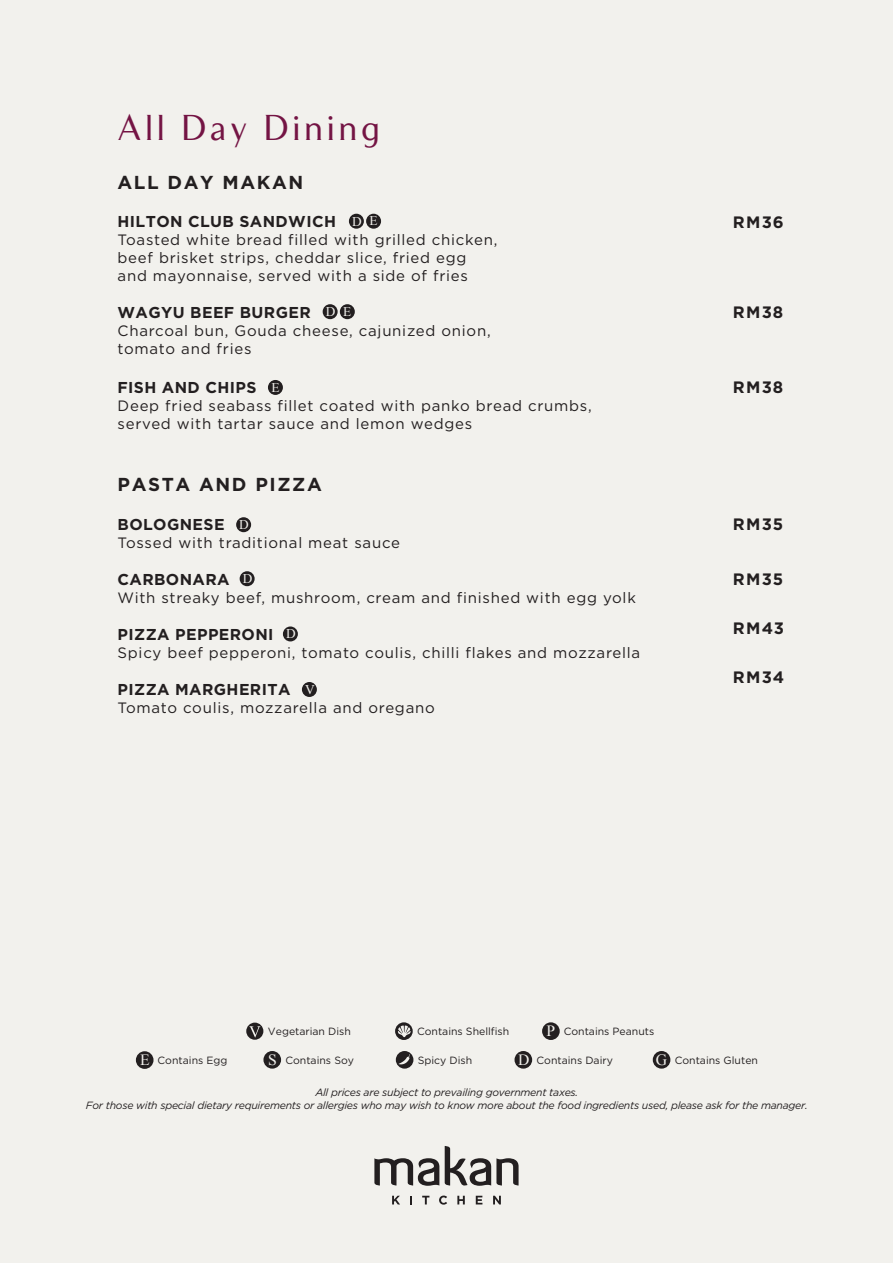
<style>
.page{position:relative;width:893px;height:1263px;background:#f2f1ed}
.page>*{position:absolute;margin:0;border:0;box-sizing:border-box;transform-origin:0 0}
.t1{font:36px "Clarice";letter-spacing:.1em;color:#741444}
.t2{font:700 18.75px "Gotham";letter-spacing:.085em;color:#231f20}
.t3{font:700 16.5px "Gotham";letter-spacing:.085em;color:#231f20}
.t4{font:700 15.75px "Gotham";letter-spacing:.025em;color:#231f20}
.t5{font:15px/18px "Gotham";letter-spacing:.05em;color:#231f20}
.t6{font:13.35px "Times New Roman";color:#f2f1ed}
.t7{font:italic 10.5px/12.6px "Gotham";letter-spacing:-.025em;color:#231f20;text-align:center}
.t8{font:10.5px "Gotham";color:#231f20}
.s1{font-family:"Times New Roman";font-size:15.6px;color:#f2f1ed}
</style>
<div class="page">
<div style="left:349px;top:214px;width:15px;height:15px;background:#231f20;border-radius:50%"></div>
<div style="left:366px;top:214px;width:15px;height:15px;background:#231f20;border-radius:50%"></div>
<div style="left:323px;top:304px;width:15px;height:15px;background:#231f20;border-radius:50%"></div>
<div style="left:236px;top:517px;width:15px;height:15px;background:#231f20;border-radius:50%"></div>
<div style="left:240px;top:571px;width:15px;height:15px;background:#231f20;border-radius:50%"></div>
<div style="left:283px;top:626px;width:15px;height:15px;background:#231f20;border-radius:50%"></div>
<div style="left:302px;top:682px;width:15px;height:15px;background:#231f20;border-radius:50%"></div>
<div style="left:340px;top:304px;width:15px;height:15px;background:#231f20;border-radius:50%"></div>
<div style="left:268px;top:380px;width:15px;height:15px;background:#231f20;border-radius:50%"></div>
<svg style="left:374px;top:1158px;width:65px;height:28px;background:#908e8c"></svg>
<svg style="left:445px;top:1146px;width:74px;height:40px;background:#a8a6a4"></svg>
<svg style="left:392px;top:1196px;width:8px;height:8px"></svg>
<svg style="left:410px;top:1196px;width:2px;height:8px"></svg>
<svg style="left:422px;top:1196px;width:7px;height:8px"></svg>
<svg style="left:439px;top:1195px;width:8px;height:9px"></svg>
<svg style="left:457px;top:1196px;width:8px;height:8px"></svg>
<svg style="left:476px;top:1196px;width:6px;height:8px"></svg>
<svg style="left:493px;top:1196px;width:8px;height:8px"></svg>
<div style="left:136px;top:1051px;width:18px;height:18px;background:#231f20;border-radius:50%"></div>
<div style="left:263px;top:1051px;width:18px;height:18px;background:#231f20;border-radius:50%"></div>
<svg style="left:396px;top:1051px;width:17px;height:18px"></svg>
<div style="left:514px;top:1051px;width:18px;height:18px;background:#231f20;border-radius:50%"></div>
<div style="left:653px;top:1051px;width:17px;height:18px;background:#231f20;border-radius:50%"></div>
<div style="left:542px;top:1022px;width:18px;height:18px;background:#231f20;border-radius:50%"></div>
<svg style="left:395px;top:1022px;width:18px;height:18px"></svg>
<svg style="left:246px;top:1022px;width:17px;height:18px"></svg>
<h1 class="t1" style="left:118px;top:107px;width:264px">All Day Dining</h1>
<p class="t2" style="left:118px;top:171px;width:187px">ALL DAY MAKAN</p>
<p class="t4" style="left:118px;top:213px;width:220px">HILTON CLUB SANDWICH</p>
<p class="t5" style="left:118px;top:231px;width:381px">Toasted white bread filled with grilled chicken, beef brisket strips, cheddar slice, fried egg and mayonnaise, served with a side of fries</p>
<p class="t4" style="left:118px;top:304px;width:195px">WAGYU BEEF BURGER</p>
<p class="t5" style="left:118px;top:322px;width:375px">Charcoal bun, Gouda cheese, cajunized onion, tomato and fries</p>
<p class="t4" style="left:118px;top:378px;width:140px">FISH AND CHIPS</p>
<p class="t5" style="left:118px;top:396px;width:476px">Deep fried seabass fillet coated with panko bread crumbs, served with tartar sauce and lemon wedges</p>
<p class="t6" style="left:352px;top:212px;width:27px">D E</p>
<p class="t3" style="left:733px;top:212px;width:53px">RM36</p>
<p class="t3" style="left:733px;top:303px;width:52px">RM38</p>
<p class="t6" style="left:343px;top:302px;width:10px">E</p>
<p class="t6" style="left:326px;top:303px;width:11px">D</p>
<p class="t3" style="left:733px;top:378px;width:52px">RM38</p>
<p class="t6" style="left:271px;top:378px;width:10px">E</p>
<p class="t2" style="left:118px;top:474px;width:206px">PASTA AND PIZZA</p>
<p class="t4" style="left:118px;top:515px;width:109px">BOLOGNESE</p>
<p class="t5" style="left:118px;top:533px;width:284px">Tossed with traditional meat sauce</p>
<p class="t4" style="left:118px;top:570px;width:114px">CARBONARA</p>
<p class="t5" style="left:118px;top:588px;width:520px">With streaky beef, mushroom, cream and finished with egg yolk</p>
<p class="t4" style="left:118px;top:625px;width:157px">PIZZA PEPPERONI</p>
<p class="t5" style="left:118px;top:643px;width:524px">Spicy beef pepperoni, tomato coulis, chilli flakes and mozzarella</p>
<p class="t4" style="left:118px;top:680px;width:174px">PIZZA MARGHERITA</p>
<p class="t5" style="left:118px;top:698px;width:319px">Tomato coulis, mozzarella and oregano</p>
<p class="t6" style="left:239px;top:516px;width:11px">D</p>
<p class="t6" style="left:243px;top:570px;width:11px">D</p>
<p class="t6" style="left:286px;top:625px;width:11px">D</p>
<p class="t6" style="left:305px;top:680px;width:11px">V</p>
<p class="t3" style="left:733px;top:514px;width:52px">RM35</p>
<p class="t3" style="left:733px;top:569px;width:52px">RM35</p>
<p class="t3" style="left:733px;top:619px;width:53px">RM43</p>
<p class="t3" style="left:733px;top:668px;width:53px">RM34</p>
<p class="t8" style="left:268px;top:1025px;width:84px">Vegetarian Dish</p>
<p class="t8" style="left:417px;top:1025px;width:94px">Contains Shellfish</p>
<p class="t8" style="left:547px;top:1025px;width:109px"><span class="s1">P</span> Contains Peanuts</p>
<p class="t8" style="left:140px;top:1054px;width:89px"><span class="s1">E</span> Contains Egg</p>
<p class="t8" style="left:268px;top:1054px;width:87px"><span class="s1">S</span> Contains Soy</p>
<p class="t8" style="left:418px;top:1054px;width:56px">Spicy Dish</p>
<p class="t8" style="left:518px;top:1054px;width:96px"><span class="s1">D</span> Contains Dairy</p>
<p class="t8" style="left:656px;top:1054px;width:104px"><span class="s1">G</span> Contains Gluten</p>
<p class="t7" style="left:86px;top:1086px;width:723px">All prices are subject to prevailing government taxes.<br>For those with special dietary requirements or allergies who may wish to know more about the food ingredients used, please ask for the manager.</p>
</div>
